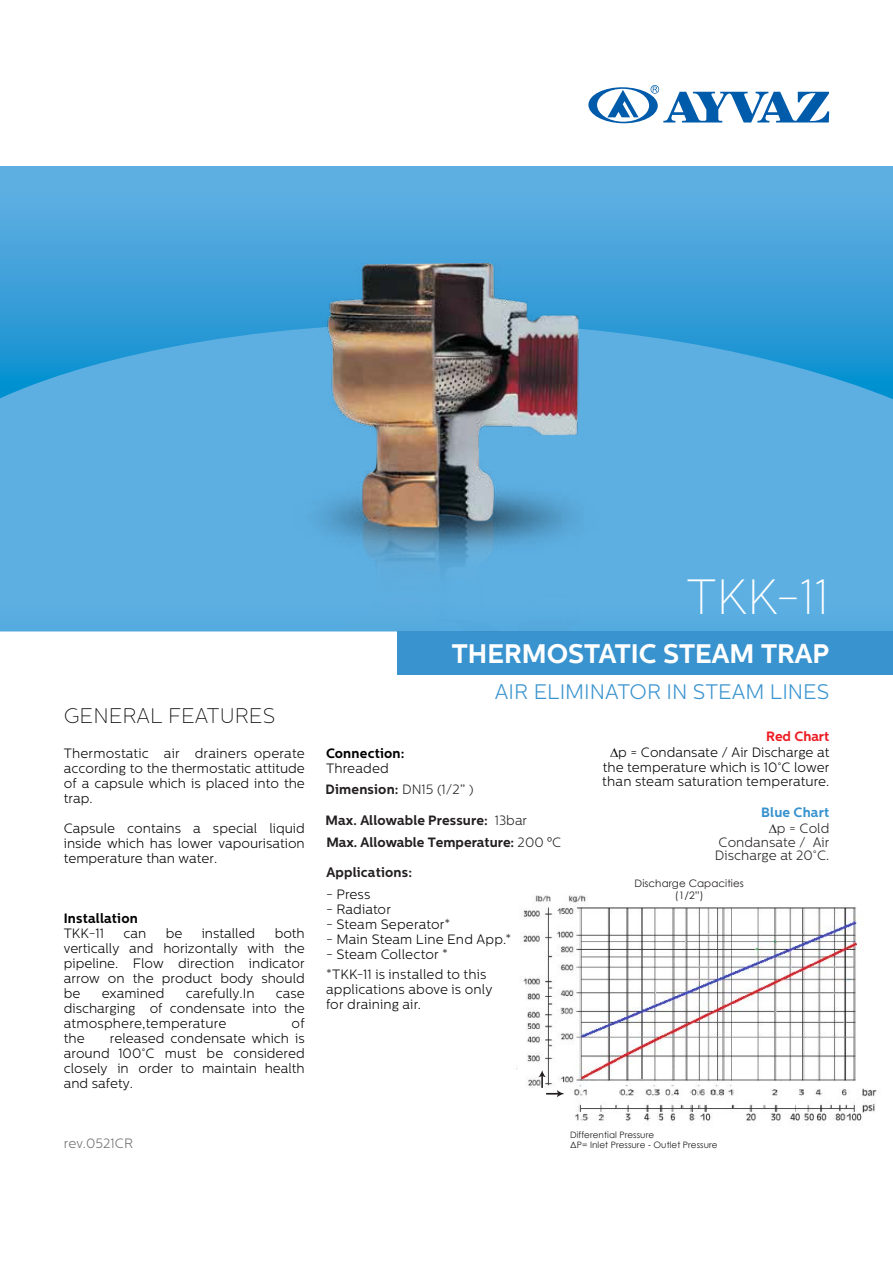
<style>
.page{position:relative;width:893px;height:1263px;background:#fff}
.page>*{position:absolute;margin:0;border:0;box-sizing:border-box;transform-origin:0 0}
.t1{font:100 49.35px "Centrale Sans";color:#fff}
.t2{font:700 26.85px "Centrale Sans";color:#fff}
.t3{font:300 21px "Centrale Sans";color:#3993cf}
.t4{font:100 21px "Centrale Sans";color:#000}
.t5{font:300 13.5px/15px "Centrale Sans";color:#000;text-align:justify}
.t6{font:700 13.5px "Centrale Sans";letter-spacing:.01em;color:#231f20}
.t7{font:300 13.5px/13.6px "Centrale Sans";color:#231f20;text-align:justify}
.t8{font:700 13.5px "Centrale Sans";letter-spacing:.015em;color:#000}
.t9{font:300 13.5px "Centrale Sans";color:#6d6e71}
.t10{font:700 13.5px "Centrale Sans";letter-spacing:.015em;color:#3692cf}
.t11{font:10.35px/12.5px "Century Gothic";letter-spacing:.005em;color:#231f20;text-align:center}
.t12{font:8.85px/10.4px "Century Gothic";letter-spacing:.005em;color:#231f20}
.s1{font-weight:300}
.s2{font-family:"Century Gothic";font-weight:400}
.s3{font-weight:700;color:#ed1d24}
</style>
<div class="page">
<svg style="left:0;top:166px;width:893px;height:157px;background:#4da7dd"></svg>
<svg style="left:0;top:323px;width:893px;height:308px;background:#55ace0"></svg>
<svg style="left:588px;top:85px;width:241px;height:39px"></svg>
<div style="left:397px;top:631px;width:496px;height:43px;background:#3993cf"></div>
<img style="left:294px;top:264px;width:304px;height:367px">
<img style="left:516px;top:895px;width:361px;height:226px">
<svg style="left:538px;top:1070px;width:25px;height:27px"></svg>
<h3 class="t4" style="left:64px;top:704px;width:213px">GENERAL FEATURES</h3>
<p class="t5" style="left:64px;top:746px;width:243px">Thermostatic air drainers operate according to the thermostatic attitude of a capsule which is placed into the trap.</p>
<p class="t5" style="left:64px;top:821px;width:243px">Capsule contains a special liquid inside which has lower vapourisation temperature than water.</p>
<p class="t8" style="left:64px;top:910px;width:76px">Installation</p>
<p class="t5" style="left:64px;top:926px;width:42px">TKK-11</p>
<p class="t5" style="left:124px;top:926px;width:24px">can</p>
<p class="t5" style="left:166px;top:926px;width:18px">be</p>
<p class="t5" style="left:202px;top:926px;width:55px">installed</p>
<p class="t5" style="left:64px;top:926px;width:243px;text-indent:211px">both vertically and horizontally with the pipeline. Flow direction indicator arrow on the product body should be</p>
<p class="t5" style="left:102px;top:986px;width:64px">examined</p>
<p class="t5" style="left:186px;top:986px;width:70px">carefully.In</p>
<p class="t5" style="left:64px;top:986px;width:243px;text-indent:212px">case discharging of condensate into the atmosphere,temperature</p>
<p class="t5" style="left:292px;top:1016px;width:15px">of</p>
<p class="t5" style="left:64px;top:1031px;width:23px">the</p>
<p class="t5" style="left:64px;top:1031px;width:243px;text-indent:46px">released condensate which is around 100°C must be considered closely in order to maintain health and safety.</p>
<p class="t9" style="left:64px;top:1135px;width:71px">rev.0521CR</p>
<h1 class="t1" style="left:687px;top:570px;width:144px">TKK-11</h1>
<h2 class="t2" style="left:452px;top:638px;width:379px">THERMOSTATIC STEAM TRAP</h2>
<h3 class="t3" style="left:495px;top:680px;width:336px">AIR ELIMINATOR IN STEAM LINES</h3>
<p class="t8" style="left:326px;top:745px;width:80px">Connection:</p>
<p class="t5" style="left:326px;top:761px;width:64px">Threaded</p>
<p class="t6" style="left:326px;top:782px;width:149px">Dimension: <span class="s1">DN15 (1/2” )</span></p>
<p class="t6" style="left:326px;top:812px;width:203px">Max. Allowable Pressure: <span class="s1">13bar</span></p>
<p class="t6" style="left:326px;top:834px;width:236px">Max. Allowable Temperature: <span class="s1">200</span> <span class="s2">º</span><span class="s1">C</span></p>
<p class="t6" style="left:326px;top:864px;width:87px">Applications:</p>
<p class="t5" style="left:326px;top:887px;width:46px">- Press</p>
<p class="t5" style="left:326px;top:902px;width:66px">- Radiator</p>
<p class="t5" style="left:326px;top:917px;width:126px">- Steam Seperator*</p>
<p class="t5" style="left:326px;top:932px;width:187px">- Main Steam Line End App.*</p>
<p class="t5" style="left:326px;top:945px;width:162px;line-height:19.5px">- Steam Collector * *TKK-11 is installed to this</p>
<p class="t5" style="left:326px;top:981px;width:168px">applications above is only for draining air.</p>
<p class="t5" style="left:602px;top:729px;width:229px;text-align:right"><span class="s3">Red Chart<br></span>∆p = Condansate / Air Discharge at the temperature which is 10°C lower than steam saturation temperature.</p>
<p class="t10" style="left:761px;top:804px;width:70px">Blue Chart</p>
<p class="t7" style="left:715px;top:821px;width:116px;text-indent:54px">∆p = Cold Condansate / Air Discharge at 20°C.</p>
<p class="t11" style="left:635px;top:876px;width:111px">Discharge Capacities (1/2”)</p>
<p class="t12" style="left:570px;top:1129px;width:149px">Differential Pressure<br>ΔP= Inlet Pressure - Outlet Pressure</p>
</div>
